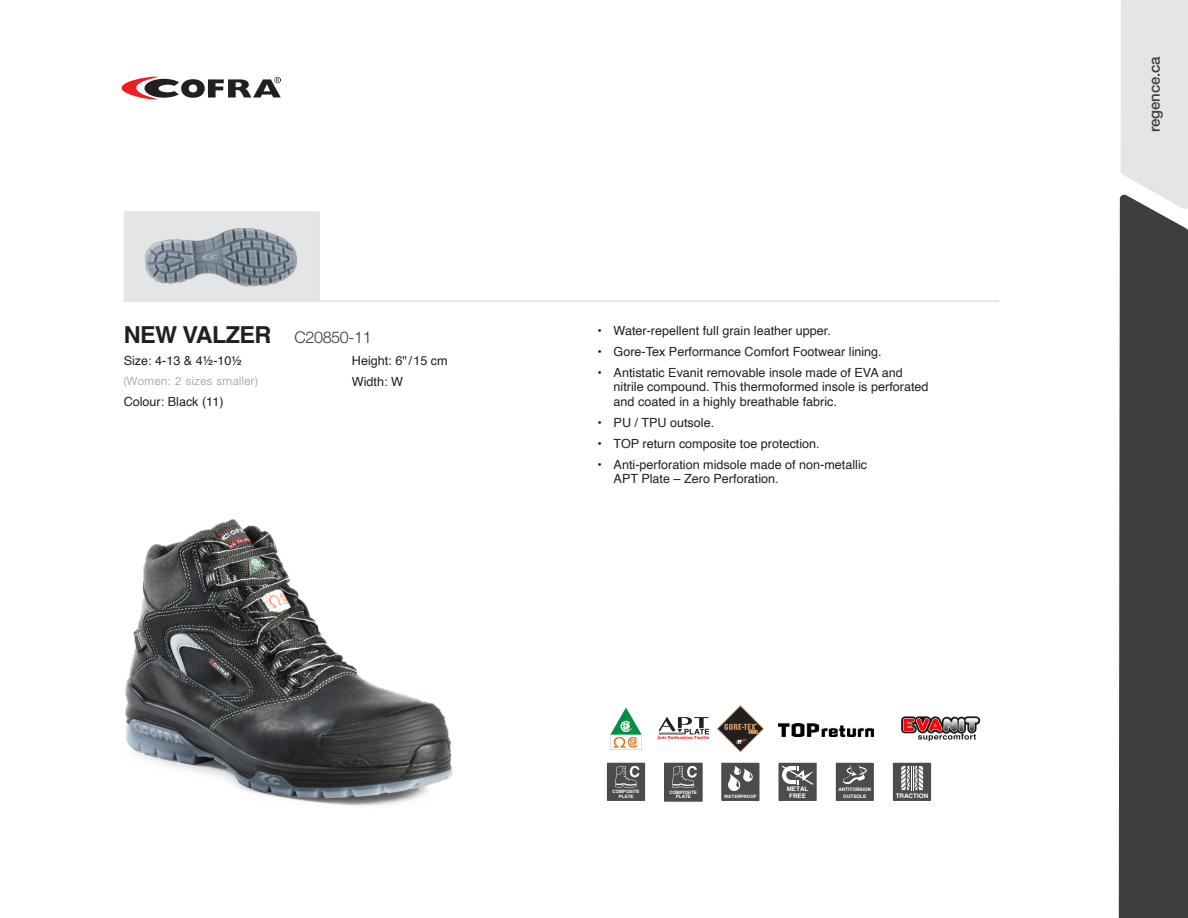
<style>
.page{position:relative;width:1188px;height:918px;background:#fff}
.page>*{position:absolute;margin:0;border:0;box-sizing:border-box;transform-origin:0 0}
.t1{font:700 23.4px "Helvetica";letter-spacing:-.025em;color:#231f20}
.t2{font:500 15px "Helvetica Neue LT Std";letter-spacing:-.01em;color:#3e3e3f}
.t3{font:12.6px/14.4px "Helvetica";color:#231f20}
.t4{font:300 11.55px "Helvetica Neue LT Std";letter-spacing:.045em;color:#939598}
.t5{font:700 6.3px/6.9px "Helvetica";color:#fff;text-align:center}
.t6{font:700 4.8px/6.9px "Helvetica";color:#fff;text-align:center}
.t7{font:700 4.65px/4.7px "Helvetica";color:#fff;text-align:center}
.t8{font:700 4.5px/4.5px "Helvetica";color:#fff;text-align:center}
.t9{font:700 3.9px "Verdana";color:#ee1d23}
.s1{font-family:"Helvetica Neue LT Std";font-weight:300;font-size:16.2px;color:#333739}
</style>
<div class="page">
<img style="left:125px;top:519px;width:327px;height:287px">
<div style="left:125px;top:212px;width:194px;height:89px;background:#e4e5e7"></div>
<hr style="left:124px;top:300px;width:195px;height:2px;background:#e4e5e7">
<hr style="left:319px;top:300px;width:680px;height:2px;background:#e4e5e7">
<hr style="left:124px;top:211px;width:196px;height:2px;background:#e4e5e7">
<svg style="left:124px;top:213px;width:1px;height:15px"></svg>
<svg style="left:319px;top:213px;width:1px;height:15px"></svg>
<hr style="left:124px;top:228px;width:2px;height:72px;background:#e4e5e7">
<hr style="left:318px;top:228px;width:2px;height:72px;background:#e4e5e7">
<img style="left:145px;top:228px;width:152px;height:59px">
<svg style="left:610px;top:708px;width:32px;height:42px"></svg>
<svg style="left:659px;top:717px;width:50px;height:17px"></svg>
<svg style="left:717px;top:705px;width:47px;height:47px"></svg>
<img style="left:779px;top:723px;width:95px;height:14px">
<svg style="left:901px;top:716px;width:79px;height:25px"></svg>
<div style="left:607px;top:763px;width:38px;height:38px;background:#4b4c4d"></div>
<svg style="left:615px;top:766px;width:24px;height:22px"></svg>
<div style="left:664px;top:763px;width:38px;height:38px;background:#4b4c4d"></div>
<svg style="left:672px;top:766px;width:25px;height:22px"></svg>
<div style="left:721px;top:763px;width:38px;height:38px;background:#4b4c4d"></div>
<svg style="left:728px;top:766px;width:25px;height:25px"></svg>
<div style="left:778px;top:763px;width:39px;height:38px;background:#4b4c4d"></div>
<svg style="left:782px;top:765px;width:32px;height:20px"></svg>
<div style="left:836px;top:763px;width:38px;height:38px;background:#4b4c4d"></div>
<svg style="left:843px;top:766px;width:24px;height:18px"></svg>
<div style="left:893px;top:763px;width:38px;height:38px;background:#4b4c4d"></div>
<svg style="left:901px;top:766px;width:22px;height:24px"></svg>
<div style="left:1119px;top:196px;width:69px;height:722px;background:#3e3e3f"></div>
<svg style="left:1121px;top:0;width:67px;height:209px;background:#e2e3e5"></svg>
<svg style="left:122px;top:77px;width:159px;height:22px"></svg>
<p class="t1" style="left:124px;top:321px;width:249px">NEW VALZER <span class="s1">C20850-11</span></p>
<p class="t3" style="left:124px;top:354px;width:120px">Size: 4-13 &amp; 4½-10½</p>
<p class="t3" style="left:352px;top:354px;width:97px">Height: 6" / 15 cm</p>
<p class="t4" style="left:124px;top:374px;width:136px">(Women: 2 sizes smaller)</p>
<p class="t3" style="left:352px;top:374px;width:53px">Width: W</p>
<p class="t3" style="left:124px;top:395px;width:101px">Colour: Black (11)</p>
<p class="t3" style="left:597px;top:324px;width:235px">• Water-repellent full grain leather upper.</p>
<p class="t3" style="left:597px;top:345px;width:286px">• Gore-Tex Performance Comfort Footwear lining.</p>
<p class="t3" style="left:614px;top:366px;width:316px;text-indent:-16px">• Antistatic Evanit removable insole made of EVA and nitrile compound. This thermoformed insole is perforated and coated in a highly breathable fabric.</p>
<p class="t3" style="left:597px;top:416px;width:118px">• PU / TPU outsole.</p>
<p class="t3" style="left:597px;top:436px;width:224px">• TOP return composite toe protection.</p>
<p class="t3" style="left:614px;top:457px;width:255px;text-indent:-16px">• Anti-perforation midsole made of non-metallic<br>APT Plate – Zero Perforation.</p>
<p class="t9" style="left:657px;top:735px;width:53px">Anti Perforation Textile</p>
<p class="t8" style="left:612px;top:790px;width:29px">COMPOSITE<br>PLATE</p>
<p class="t7" style="left:669px;top:790px;width:29px">COMPOSITE<br>PLATE</p>
<p class="t8" style="left:724px;top:794px;width:34px">WATERPROOF</p>
<p class="t5" style="left:787px;top:786px;width:23px">METAL<br>FREE</p>
<p class="t6" style="left:838px;top:786px;width:34px">ANTITORSION<br>OUTSOLE</p>
<p class="t5" style="left:896px;top:792px;width:34px">TRACTION</p>
<p class="t2" style="left:1145px;top:132px;width:77px;rotate:-90deg">regence.ca</p>
</div>
